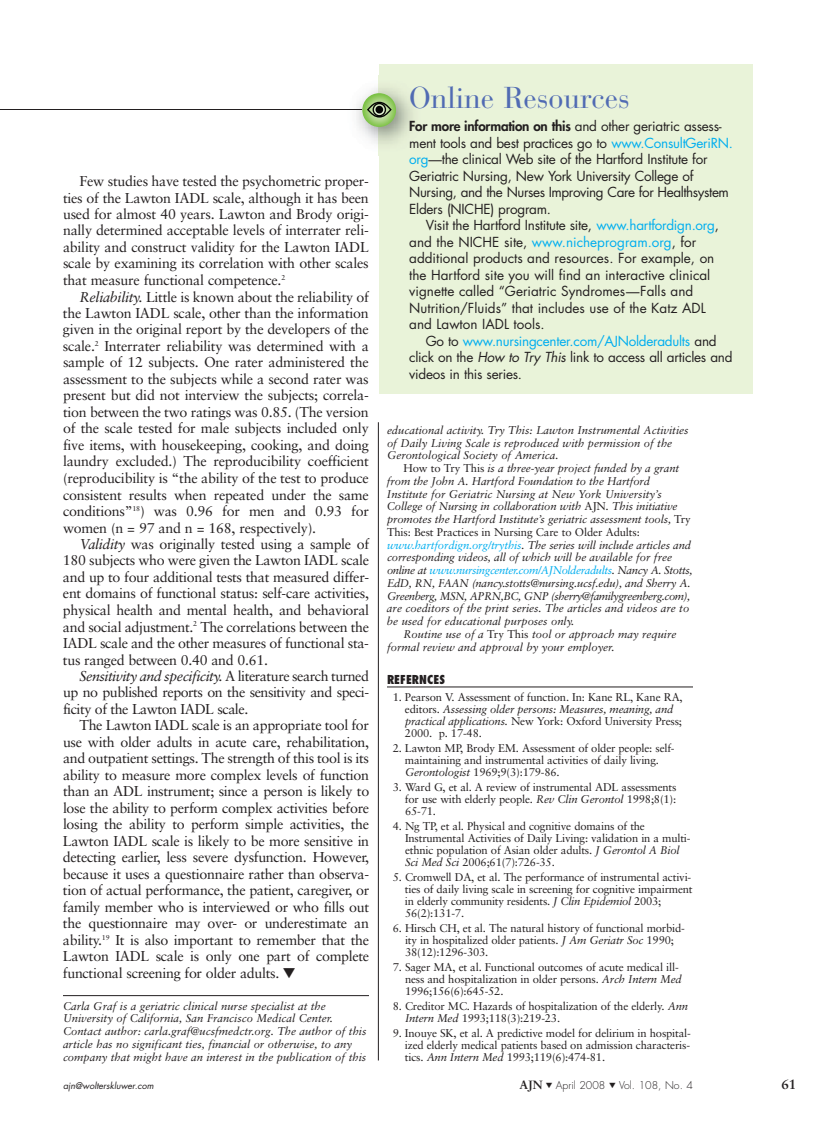
<style>
.page{position:relative;width:837px;height:1134px;background:#fff}
.page>*{position:absolute;margin:0;border:0;box-sizing:border-box;transform-origin:0 0}
.t1{font:30px "Bauer Bodoni";color:#516bb3}
.t2{font:14.25px/16.5px "Sabon";letter-spacing:-.02em;color:#231f20;text-align:justify}
.t3{font:13.5px/16.5px "Futura";letter-spacing:-.02em;color:#231f20}
.t4{font:13.5px/16.5px "Futura";color:#231f20}
.t5{font:700 13.5px "Sabon";color:#231f20}
.t6{font:800 condensed 12px "Futura";color:#231f20}
.t7{font:11.25px/12px "Sabon";letter-spacing:-.015em;color:#231f20}
.t8{font:italic 11.25px/12.8px "Sabon";color:#231f20}
.t9{font:300 10.5px "Futura";color:#231f20}
.t10{font:italic 9px "Futura";color:#231f20}
.s1{font-style:italic}
.s2{font-weight:800}
.s3{color:#00aeef}
.s4{font-style:normal}
.s5{font-family:"Sabon";font-weight:700;font-size:12px}
</style>
<div class="page">
<hr style="left:378px;top:422px;width:1px;height:638px;background:#231f20">
<hr style="left:387px;top:687px;width:306px;height:1px;background:#231f20">
<div style="left:379px;top:64px;width:374px;height:329px;background:#e9f3d9"></div>
<img style="left:356px;top:76px;width:57px;height:79px">
<svg style="left:362px;top:93px;width:34px;height:34px"></svg>
<svg style="left:367px;top:102px;width:25px;height:16px"></svg>
<hr style="left:63px;top:995px;width:306px;height:1px;background:#231f20">
<hr style="left:0;top:109px;width:362px;height:1px;background:#231f20">
<p class="t2" style="left:63px;top:174px;width:307px;text-indent:16px">Few studies have tested the psychometric proper&shy;ties of the Lawton IADL scale, although it has been used for almost 40 years. Lawton and Brody origi&shy;nally determined acceptable levels of interrater reli&shy;ability and construct validity for the Lawton IADL scale by examining its correlation with other scales that measure functional competence.<sup>2</sup></p>
<p class="t2" style="left:63px;top:289px;width:307px;text-indent:17px"><span class="s1">Reliability.</span> Little is known about the reliability of the Lawton IADL scale, other than the information given in the original report by the developers of the scale.<sup>2</sup> Interrater reliability was determined with a sample of 12 subjects. One rater administered the assessment to the subjects while a second rater was present but did not interview the subjects; correla&shy;tion between the two ratings was 0.85. (The version of the scale tested for male subjects included only five items, with housekeeping, cooking, and doing laundry excluded.) The reproducibility coefficient (reproducibility is “the ability of the test to produce consistent results when repeated under the same conditions”<sup>18</sup>) was 0.96 for men and 0.93 for women (n = 97 and n = 168, respectively).</p>
<p class="t2" style="left:63px;top:537px;width:308px;text-indent:17px"><span class="s1">Validity</span> was originally tested using a sample of 180 subjects who were given the Lawton IADL scale and up to four additional tests that measured differ&shy;ent domains of functional status: self-care activities, physical health and mental health, and behavioral and social adjustment.<sup>2</sup> The correlations between the IADL scale and the other measures of functional sta&shy;tus ranged between 0.40 and 0.61.</p>
<p class="t2" style="left:63px;top:669px;width:308px;text-indent:16px"><span class="s1">Sensitivity and specificity.</span> A literature search turned up no published reports on the sensitivity and speci&shy;ficity of the Lawton IADL scale.</p>
<p class="t2" style="left:63px;top:718px;width:308px;text-indent:17px">The Lawton IADL scale is an appropriate tool for use with older adults in acute care, rehabilitation, and outpatient settings. The strength of this tool is its ability to measure more complex levels of function than an ADL instrument; since a person is likely to lose the ability to perform complex activities before losing the ability to perform simple activities, the Lawton IADL scale is likely to be more sensitive in detecting earlier, less severe dysfunction. However, because it uses a questionnaire rather than observa&shy;tion of actual performance, the patient, caregiver, or family member who is interviewed or who fills out the questionnaire may over- or underestimate an ability.<sup>19</sup> It is also important to remember that the Lawton IADL scale is only one part of complete functional screening for older adults. ▼</p>
<p class="t8" style="left:63px;top:1000px;width:305px">Carla Graf is a geriatric clinical nurse specialist at the University of California, San Francisco Medical Center.<br>Contact author: carla.graf@ucsfmedctr.org. The author of this article has no significant ties, financial or otherwise, to any company that might have an interest in the publication of this</p>
<h1 class="t1" style="left:409px;top:87px;width:222px">Online Resources</h1>
<p class="t3" style="left:409px;top:119px;width:325px"><span class="s2">For more information on this</span> and other geriatric assess&shy;ment tools and best practices go to <span class="s3">www.ConsultGeriRN. org</span>—the clinical Web site of the Hartford Institute for Geriatric Nursing, New York University College of Nursing, and the Nurses Improving Care for Healthsystem Elders (NICHE) program.</p>
<p class="t4" style="left:409px;top:218px;width:311px;text-indent:16px">Visit the Hartford Institute site, <span class="s3">www.hartfordign.org</span>, and the NICHE site, <span class="s3">www.nicheprogram.org</span>, for additional products and resources. For example, on the Hartford site you will find an interactive clinical vignette called “Geriatric Syndromes—Falls and Nutrition/Fluids” that includes use of the Katz ADL and Lawton IADL tools.</p>
<p class="t3" style="left:409px;top:334px;width:325px;text-indent:17px">Go to <span class="s3">www.nursingcenter.com/AJNolderadults</span> and click on the <span class="s1">How to Try This</span> link to access all articles and videos in this series.</p>
<p class="t8" style="left:387px;top:424px;width:303px">educational activity. Try This: Lawton Instrumental Activities of Daily Living Scale is reproduced with permission of the<br>Gerontological Society of America.</p>
<p class="t8" style="left:387px;top:463px;width:307px;text-indent:17px"><span class="s4">How to Try This</span> is a three-year project funded by a grant from the John A. Hartford Foundation to the Hartford Institute for Geriatric Nursing at New York University’s College of Nursing in collaboration with <span class="s4">AJN</span>. This initiative promotes the Hartford Institute’s geriatric assessment tools, <span class="s4">Try This: Best Practices in Nursing Care to Older Adults: </span><span class="s3">www.hartfordign.org/trythis</span>. The series will include articles and corresponding videos, all of which will be available for free online at <span class="s3">www.nursingcenter.com/AJNolderadults</span>. Nancy A. Stotts, EdD, RN, FAAN (nancy.stotts@nursing.ucsf.edu), and Sherry A.<br>Greenberg, MSN, APRN,BC, GNP (sherry@familygreenberg.com), are coeditors of the print series. The articles and videos are to be used for educational purposes only.</p>
<p class="t8" style="left:387px;top:628px;width:291px;text-indent:16px">Routine use of a <span class="s4">Try This</span> tool or approach may require formal review and approval by your employer.</p>
<p class="t6" style="left:387px;top:675px;width:60px">REFERNCES</p>
<p class="t7" style="left:405px;top:692px;width:279px;text-indent:-12px">1. Pearson V. Assessment of function. In: Kane RL, Kane RA, editors. <span class="s1">Assessing older persons: Measures, meaning, and practical applications.</span> New York: Oxford University Press; 2000. p. 17-48.</p>
<p class="t7" style="left:405px;top:743px;width:271px;text-indent:-12px">2. Lawton MP, Brody EM. Assessment of older people: self&shy;maintaining and instrumental activities of daily living.<br><span class="s1">Gerontologist</span> 1969;9(3):179-86.</p>
<p class="t7" style="left:405px;top:782px;width:273px;text-align:justify;text-indent:-12px">3. Ward G, et al. A review of instrumental ADL assessments for use with elderly people. <span class="s1">Rev Clin Gerontol</span> 1998;8(1):<br>65-71.</p>
<p class="t7" style="left:405px;top:821px;width:287px;text-indent:-12px">4. Ng TP, et al. Physical and cognitive domains of the Instrumental Activities of Daily Living: validation in a multi&shy;ethnic population of Asian older adults. <span class="s1">J Gerontol A Biol Sci Med Sci</span> 2006;61(7):726-35.</p>
<p class="t7" style="left:405px;top:872px;width:289px;text-indent:-12px">5. Cromwell DA, et al. The performance of instrumental activi&shy;ties of daily living scale in screening for cognitive impairment in elderly community residents. <span class="s1">J Clin Epidemiol</span> 2003; 56(2):131-7.</p>
<p class="t7" style="left:405px;top:923px;width:281px;text-indent:-12px">6. Hirsch CH, et al. The natural history of functional morbid&shy;ity in hospitalized older patients. <span class="s1">J Am Geriatr Soc</span> 1990;<br>38(12):1296-303.</p>
<p class="t7" style="left:405px;top:962px;width:278px;text-indent:-12px">7. Sager MA, et al. Functional outcomes of acute medical ill&shy;ness and hospitalization in older persons. <span class="s1">Arch Intern Med<br></span>1996;156(6):645-52.</p>
<p class="t7" style="left:405px;top:1001px;width:285px;text-indent:-12px">8. Creditor MC. Hazards of hospitalization of the elderly. <span class="s1">Ann<br>Intern Med</span> 1993;118(3):219-23.</p>
<p class="t7" style="left:405px;top:1028px;width:287px;text-align:justify;text-indent:-12px">9. Inouye SK, et al. A predictive model for delirium in hospital&shy;ized elderly medical patients based on admission characteris&shy;tics. <span class="s1">Ann Intern Med</span> 1993;119(6):474-81.</p>
<p class="t10" style="left:63px;top:1082px;width:92px">ajn@wolterskluwer.com</p>
<p class="t9" style="left:519px;top:1080px;width:175px"><span class="s5">AJN</span> ▼ April 2008 ▼ Vol. 108, No. 4</p>
<p class="t5" style="left:781px;top:1079px;width:17px">61</p>
</div>
